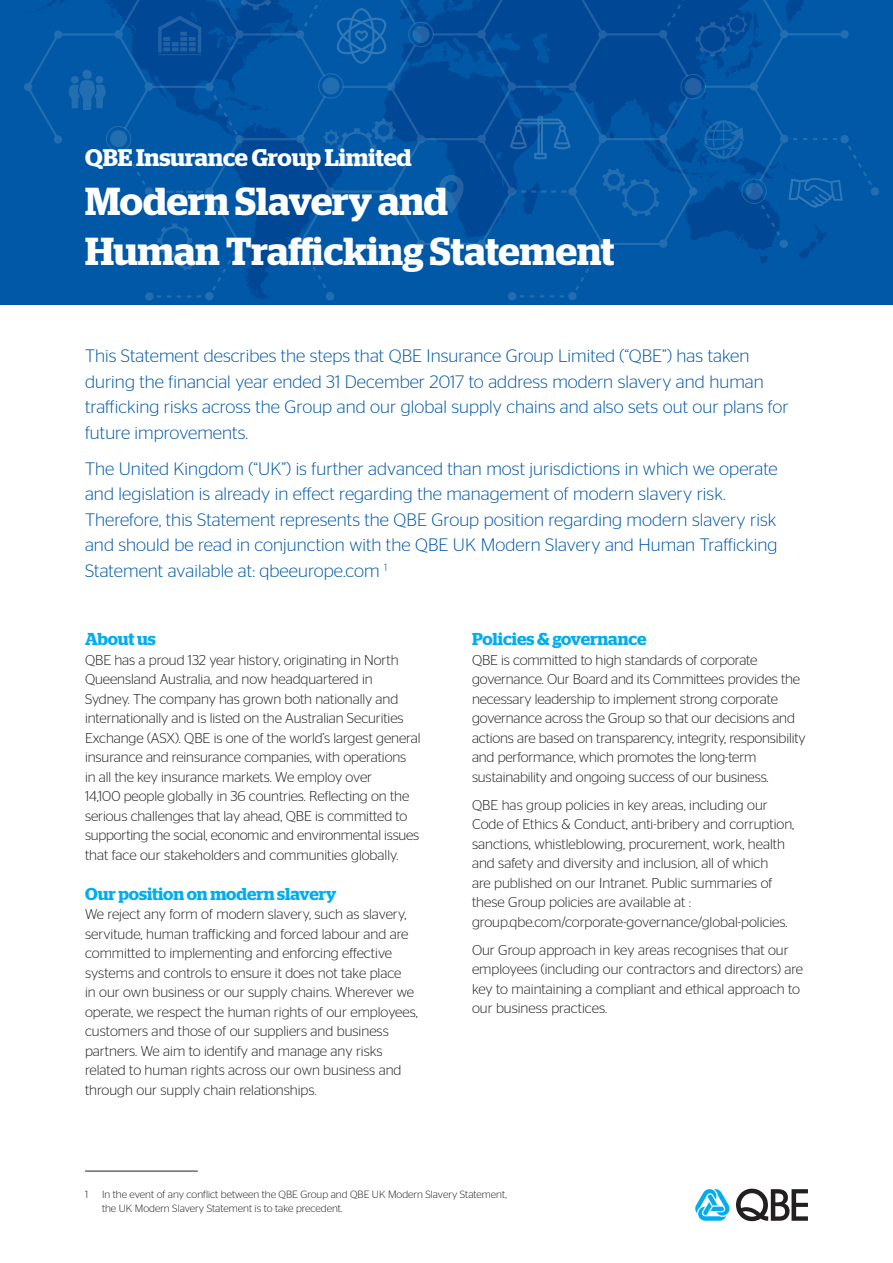
<style>
.page{position:relative;width:893px;height:1263px;background:#fff}
.page>*{position:absolute;margin:0;border:0;box-sizing:border-box;transform-origin:0 0}
.t1{font:600 39px/49.8px "Stag";color:#fff}
.t2{font:600 24px "Stag";color:#fff}
.t3{font:300 18px/25.5px "Stag Sans";letter-spacing:.005em;color:#0158a6}
.t4{font:600 17.25px "Stag";color:#00aeef}
.t5{font:300 14.25px/19.5px "Stag Sans";letter-spacing:-.005em;color:#231f20}
.t6{font:300 10.5px/13.5px "Stag Sans";color:#231f20}
</style>
<div class="page">
<div style="left:0;top:0;width:893px;height:304px;background:#0158a6"></div>
<svg style="left:736px;top:1189px;width:72px;height:32px"></svg>
<svg style="left:695px;top:1189px;width:35px;height:32px"></svg>
<hr style="left:85px;top:1171px;width:113px;height:1px;background:#231f20">
<svg style="left:24px;top:0;width:855px;height:301px"></svg>
<svg style="left:106px;top:0;width:690px;height:204px"></svg>
<svg style="left:157px;top:0;width:590px;height:271px"></svg>
<svg style="left:702px;top:120px;width:42px;height:39px"></svg>
<svg style="left:68px;top:70px;width:38px;height:40px"></svg>
<svg style="left:789px;top:176px;width:54px;height:31px"></svg>
<svg style="left:510px;top:116px;width:61px;height:43px"></svg>
<svg style="left:336px;top:8px;width:52px;height:56px"></svg>
<h2 class="t2" style="left:85px;top:143px;width:328px">QBE Insurance Group Limited</h2>
<h1 class="t1" style="left:85px;top:177px;width:531px">Modern Slavery and<br>Human Trafficking Statement</h1>
<p class="t3" style="left:85px;top:343px;width:705px">This Statement describes the steps that QBE Insurance Group Limited (“QBE”) has taken during the financial year ended 31 December 2017 to address modern slavery and human trafficking risks across the Group and our global supply chains and also sets out our plans for future improvements.</p>
<p class="t3" style="left:85px;top:455px;width:694px">The United Kingdom (“UK”) is further advanced than most jurisdictions in which we operate and legislation is already in effect regarding the management of modern slavery risk.<br>Therefore, this Statement represents the QBE Group position regarding modern slavery risk and should be read in conjunction with the QBE UK Modern Slavery and Human Trafficking Statement available at: qbeeurope.com <sup>1</sup></p>
<p class="t4" style="left:85px;top:629px;width:72px">About us</p>
<p class="t5" style="left:85px;top:650px;width:337px">QBE has a proud 132 year history, originating in North Queensland Australia, and now headquartered in Sydney. The company has grown both nationally and internationally and is listed on the Australian Securities Exchange (ASX). QBE is one of the world’s largest general insurance and reinsurance companies, with operations<br>in all the key insurance markets. We employ over<br>14,100 people globally in 36 countries. Reflecting on the serious challenges that lay ahead, QBE is committed to supporting the social, economic and environmental issues that face our stakeholders and communities globally.</p>
<p class="t4" style="left:85px;top:883px;width:253px">Our position on modern slavery</p>
<p class="t5" style="left:85px;top:904px;width:334px">We reject any form of modern slavery, such as slavery, servitude, human trafficking and forced labour and are committed to implementing and enforcing effective systems and controls to ensure it does not take place<br>in our own business or our supply chains. Wherever we operate, we respect the human rights of our employees, customers and those of our suppliers and business partners. We aim to identify and manage any risks related to human rights across our own business and through our supply chain relationships.</p>
<p class="t4" style="left:472px;top:629px;width:176px">Policies &amp; governance</p>
<p class="t5" style="left:472px;top:650px;width:335px">QBE is committed to high standards of corporate governance. Our Board and its Committees provides the necessary leadership to implement strong corporate governance across the Group so that our decisions and actions are based on transparency, integrity, responsibility and performance, which promotes the long-term sustainability and ongoing success of our business.</p>
<p class="t5" style="left:472px;top:795px;width:324px">QBE has group policies in key areas, including our Code of Ethics &amp; Conduct, anti-bribery and corruption, sanctions, whistleblowing, procurement, work, health and safety and diversity and inclusion, all of which<br>are published on our Intranet. Public summaries of these Group policies are available at : group.qbe.com/corporate-governance/global-policies.</p>
<p class="t5" style="left:472px;top:940px;width:333px">Our Group approach in key areas recognises that our employees (including our contractors and directors) are key to maintaining a compliant and ethical approach to our business practices.</p>
<p class="t6" style="left:85px;top:1188px;width:5px">1</p>
<p class="t6" style="left:102px;top:1188px;width:406px">In the event of any conflict between the QBE Group and QBE UK Modern Slavery Statement, the UK Modern Slavery Statement is to take precedent.</p>
</div>
